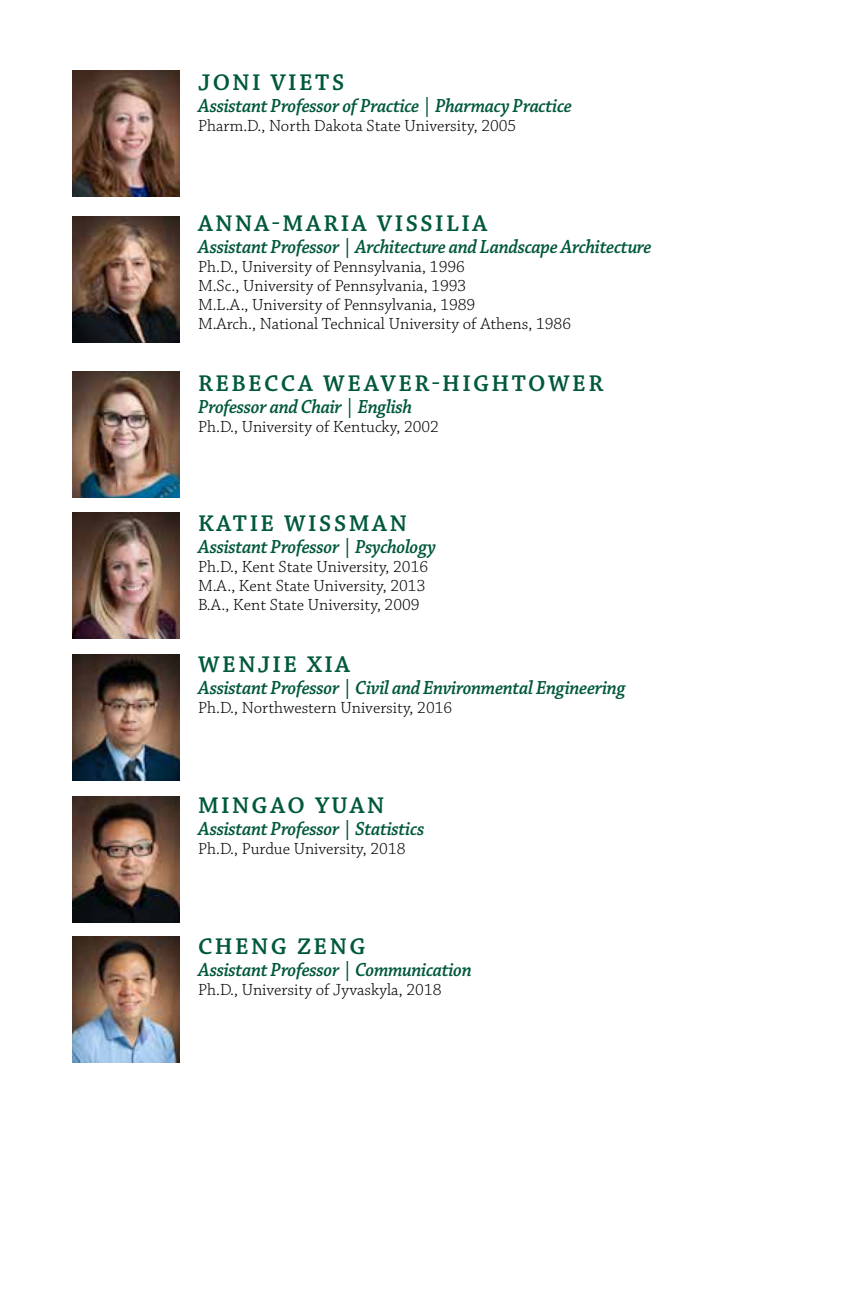
<style>
.page{position:relative;width:864px;height:1296px;background:#fff}
.page>*{position:absolute;margin:0;border:0;box-sizing:border-box;transform-origin:0 0}
.t1{font:600 24px "Chaparral Pro";letter-spacing:.1em;color:#00583d}
.t2{font:italic 600 20px "Chaparral Pro";letter-spacing:-.02em;color:#00583d;scale:.94 1}
.t3{font:300 17px/19px "Chaparral Pro";color:#000}
</style>
<div class="page">
<img style="left:72px;top:372px;width:108px;height:126px">
<img style="left:72px;top:512px;width:108px;height:126px">
<img style="left:72px;top:654px;width:108px;height:126px">
<img style="left:72px;top:796px;width:108px;height:126px">
<img style="left:72px;top:937px;width:108px;height:126px">
<img style="left:72px;top:217px;width:108px;height:126px">
<img style="left:72px;top:71px;width:108px;height:126px">
<h1 class="t1" style="left:198px;top:69px;width:148px">JONI VIETS</h1>
<p class="t2" style="left:198px;top:94px;width:399px">Assistant Professor of Practice | Pharmacy Practice</p>
<p class="t3" style="left:198px;top:117px;width:320px">Pharm.D., North Dakota State University, 2005</p>
<h1 class="t1" style="left:198px;top:210px;width:291px">ANNA-MARIA VISSILIA</h1>
<p class="t2" style="left:198px;top:235px;width:484px">Assistant Professor | Architecture and Landscape Architecture</p>
<p class="t3" style="left:198px;top:258px;width:375px">Ph.D., University of Pennsylvania, 1996<br>M.Sc., University of Pennsylvania, 1993<br>M.L.A., University of Pennsylvania, 1989<br>M.Arch., National Technical University of Athens, 1986</p>
<h1 class="t1" style="left:198px;top:370px;width:407px">REBECCA WEAVER-HIGHTOWER</h1>
<p class="t2" style="left:198px;top:395px;width:230px">Professor and Chair | English</p>
<p class="t3" style="left:198px;top:418px;width:243px">Ph.D., University of Kentucky, 2002</p>
<h1 class="t1" style="left:198px;top:510px;width:210px">KATIE WISSMAN</h1>
<p class="t2" style="left:198px;top:535px;width:255px">Assistant Professor | Psychology</p>
<p class="t3" style="left:198px;top:558px;width:232px">Ph.D., Kent State University, 2016<br>M.A., Kent State University, 2013<br>B.A., Kent State University, 2009</p>
<h1 class="t1" style="left:198px;top:651px;width:154px">WENJIE XIA</h1>
<p class="t2" style="left:198px;top:676px;width:456px">Assistant Professor | Civil and Environmental Engineering</p>
<p class="t3" style="left:198px;top:699px;width:256px">Ph.D., Northwestern University, 2016</p>
<h1 class="t1" style="left:198px;top:792px;width:188px">MINGAO YUAN</h1>
<p class="t2" style="left:198px;top:817px;width:242px">Assistant Professor | Statistics</p>
<p class="t3" style="left:198px;top:840px;width:209px">Ph.D., Purdue University, 2018</p>
<h1 class="t1" style="left:198px;top:933px;width:169px">CHENG ZENG</h1>
<p class="t2" style="left:198px;top:958px;width:293px">Assistant Professor | Communication</p>
<p class="t3" style="left:198px;top:981px;width:245px">Ph.D., University of Jyvaskyla, 2018</p>
</div>
